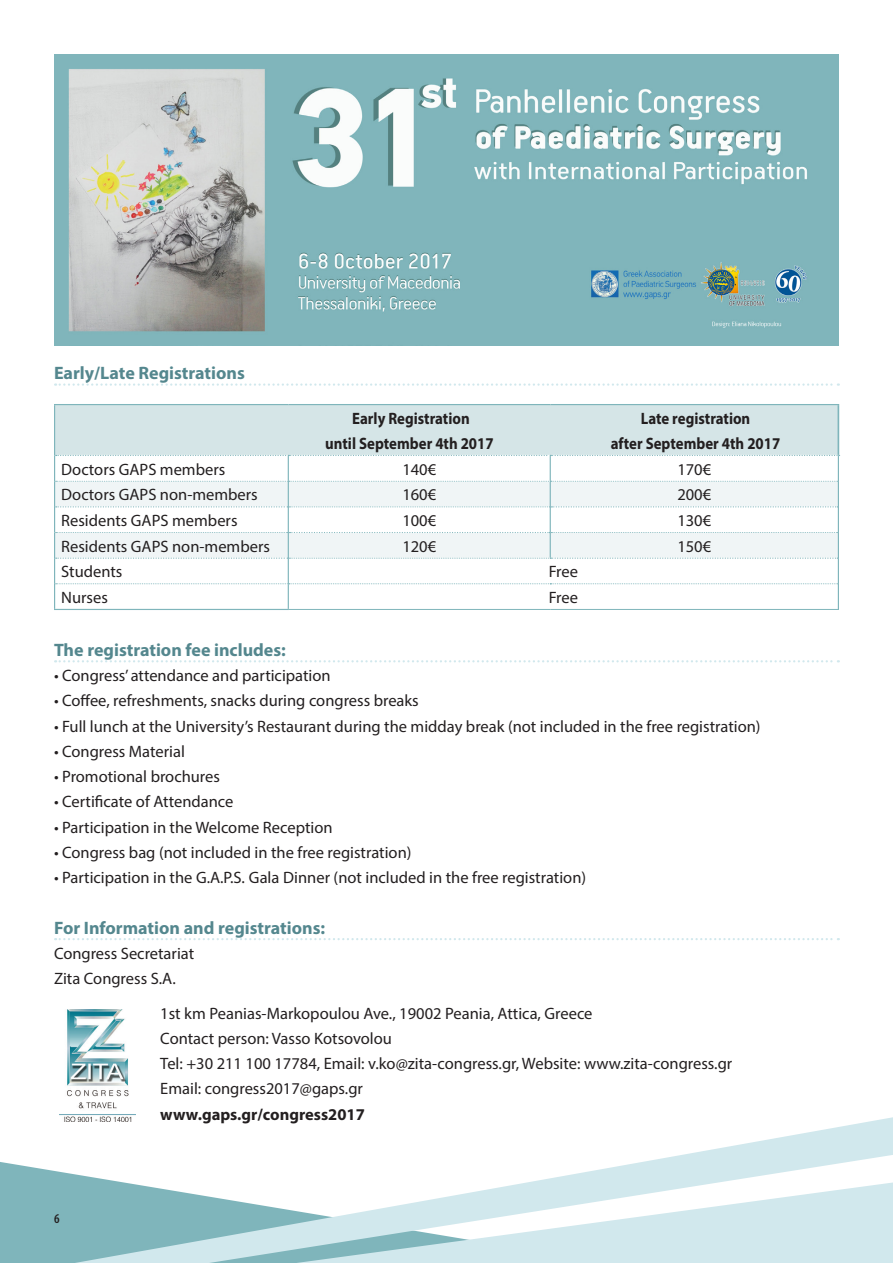
<style>
.page{position:relative;width:893px;height:1263px;background:#fff}
.page>*{position:absolute;margin:0;border:0;box-sizing:border-box;transform-origin:0 0}
.t1{font:700 18px "Myriad Pro";color:#54878e}
.t2{font:16.5px "Myriad Pro";color:#231f20}
.t3{font:700 16.5px "Myriad Pro";color:#231f20;scale:.9 1}
.t4{font:700 16.5px "Myriad Pro";color:#231f20}
.t5{font:600 condensed 13.5px "Myriad Pro";color:#231f20}
</style>
<div class="page">
<div style="left:0;top:1162px;width:75px;height:101px;background:#7fb5bb"></div>
<svg style="left:75px;top:1117px;width:818px;height:146px"></svg>
<svg style="left:55px;top:660px;width:784px;height:2px"></svg>
<svg style="left:55px;top:938px;width:784px;height:2px"></svg>
<div style="left:55px;top:405px;width:783px;height:50px;background:#d5e5e7"></div>
<hr style="left:54px;top:405px;width:1px;height:50px;background:#7fb5bb">
<hr style="left:54px;top:404px;width:234px;height:1px;background:#7fb5bb">
<hr style="left:288px;top:404px;width:262px;height:1px;background:#7fb5bb">
<hr style="left:550px;top:404px;width:289px;height:1px;background:#7fb5bb">
<svg style="left:54px;top:455px;width:786px;height:154px"></svg>
<hr style="left:837px;top:405px;width:2px;height:50px;background:#7fb5bb">
<hr style="left:54px;top:609px;width:235px;height:1px;background:#7fb5bb">
<hr style="left:289px;top:609px;width:261px;height:1px;background:#7fb5bb">
<hr style="left:550px;top:609px;width:289px;height:1px;background:#7fb5bb">
<div style="left:58px;top:1000px;width:80px;height:129px;background:#fff"></div>
<img style="left:60px;top:1010px;width:75px;height:111px">
<img style="left:54px;top:54px;width:785px;height:291px">
<svg style="left:55px;top:383px;width:784px;height:3px"></svg>
<p class="t1" style="left:54px;top:361px;width:192px">Early/Late Registrations</p>
<p class="t3" style="left:352px;top:407px;width:132px">Early Registration</p>
<p class="t3" style="left:641px;top:407px;width:123px">Late registration</p>
<p class="t3" style="left:325px;top:432px;width:189px">until September 4th 2017</p>
<p class="t3" style="left:611px;top:432px;width:190px">after September 4th 2017</p>
<p class="t2" style="left:61px;top:459px;width:166px">Doctors GAPS members</p>
<p class="t2" style="left:402px;top:459px;width:35px">140€</p>
<p class="t2" style="left:677px;top:459px;width:35px">170€</p>
<p class="t2" style="left:61px;top:484px;width:198px">Doctors GAPS non-members</p>
<p class="t2" style="left:402px;top:484px;width:35px">160€</p>
<p class="t2" style="left:677px;top:484px;width:35px">200€</p>
<p class="t2" style="left:61px;top:510px;width:178px">Residents GAPS members</p>
<p class="t2" style="left:402px;top:510px;width:35px">100€</p>
<p class="t2" style="left:677px;top:510px;width:35px">130€</p>
<p class="t2" style="left:61px;top:536px;width:210px">Residents GAPS non-members</p>
<p class="t2" style="left:402px;top:536px;width:35px">120€</p>
<p class="t2" style="left:677px;top:536px;width:35px">150€</p>
<p class="t2" style="left:61px;top:561px;width:63px">Students</p>
<p class="t2" style="left:549px;top:561px;width:31px">Free</p>
<p class="t2" style="left:61px;top:587px;width:48px">Nurses</p>
<p class="t2" style="left:549px;top:587px;width:31px">Free</p>
<p class="t1" style="left:54px;top:638px;width:233px">The registration fee includes:</p>
<p class="t2" style="left:54px;top:665px;width:278px">• Congress’ attendance and participation</p>
<p class="t2" style="left:54px;top:691px;width:366px">• Coffee, refreshments, snacks during congress breaks</p>
<p class="t2" style="left:54px;top:716px;width:708px">• Full lunch at the University’s Restaurant during the midday break (not included in the free registration)</p>
<p class="t2" style="left:54px;top:741px;width:132px">• Congress Material</p>
<p class="t2" style="left:54px;top:766px;width:168px">• Promotional brochures</p>
<p class="t2" style="left:54px;top:792px;width:181px">• Certificate of Attendance</p>
<p class="t2" style="left:54px;top:817px;width:280px">• Participation in the Welcome Reception</p>
<p class="t2" style="left:54px;top:842px;width:359px">• Congress bag (not included in the free registration)</p>
<p class="t2" style="left:54px;top:867px;width:534px">• Participation in the G.A.P.S. Gala Dinner (not included in the free registration)</p>
<p class="t1" style="left:54px;top:916px;width:273px">For Information and registrations:</p>
<p class="t2" style="left:54px;top:943px;width:142px">Congress Secretariat</p>
<p class="t2" style="left:54px;top:968px;width:123px">Zita Congress S.A.</p>
<p class="t2" style="left:160px;top:1003px;width:434px">1st km Peanias-Markopoulou Ave., 19002 Peania, Attica, Greece</p>
<p class="t2" style="left:160px;top:1028px;width:233px">Contact person: Vasso Kotsovolou</p>
<p class="t2" style="left:160px;top:1053px;width:573px">Tel: +30 211 100 17784, Email: v.ko@zita-congress.gr, Website: www.zita-congress.gr</p>
<p class="t2" style="left:160px;top:1078px;width:204px">Email: congress2017@gaps.gr</p>
<p class="t4" style="left:160px;top:1103px;width:206px">www.gaps.gr/congress2017</p>
<p class="t5" style="left:54px;top:1210px;width:7px">6</p>
</div>
